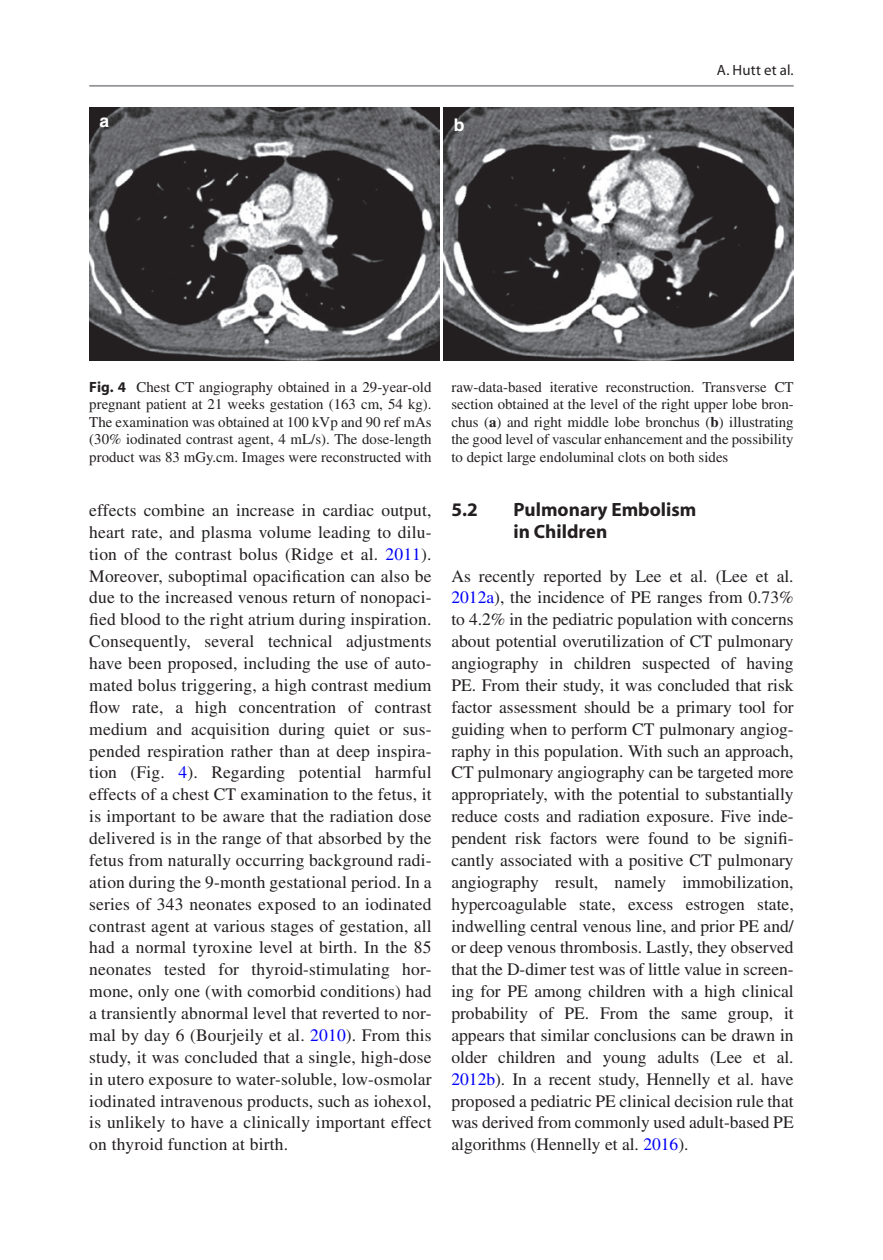
<style>
.page{position:relative;width:883px;height:1260px;background:#fff}
.page>*{position:absolute;margin:0;border:0;box-sizing:border-box;transform-origin:0 0}
.t1{font:700 19.25px/21.9px "Myriad";color:#231f20}
.t2{font:17.5px/21.9px "Times";color:#231f20;text-align:justify}
.t3{font:700 17.5px "Helvetica";color:#fff}
.t4{font:14.88px/17.5px "Times";color:#231f20;text-align:justify}
.t5{font:14.88px "Myriad";letter-spacing:.005em;color:#231f20}
.s1{font-family:"Myriad";font-weight:700}
.s2{font-weight:700}
.s3{color:#0000fa}
</style>
<div class="page">
<img style="left:89px;top:107px;width:350px;height:254px">
<img style="left:444px;top:107px;width:349px;height:254px">
<hr style="left:89px;top:85px;width:705px;height:2px;background:#939598">
<p class="t3" style="left:99px;top:110px;width:11px">a</p>
<p class="t3" style="left:454px;top:114px;width:12px">b</p>
<p class="t5" style="left:717px;top:63px;width:78px">A. Hutt et al.</p>
<p class="t4" style="left:89px;top:378px;width:344px"><span class="s1">Fig. 4</span> Chest CT angiography obtained in a 29-year-old pregnant patient at 21 weeks gestation (163 cm, 54 kg).<br>The examination was obtained at 100 kVp and 90 ref mAs (30% iodinated contrast agent, 4 mL/s). The dose-length product was 83 mGy.cm. Images were reconstructed with</p>
<p class="t4" style="left:451px;top:378px;width:344px">raw-data-based iterative reconstruction. Transverse CT section obtained at the level of the right upper lobe bron&shy;chus (<span class="s2">a</span>) and right middle lobe bronchus (<span class="s2">b</span>) illustrating the good level of vascular enhancement and the possibility to depict large endoluminal clots on both sides</p>
<p class="t2" style="left:89px;top:499px;width:344px">effects combine an increase in cardiac output, heart rate, and plasma volume leading to dilu&shy;tion of the contrast bolus (Ridge et al. <span class="s3">2011</span>).<br>Moreover, suboptimal opacification can also be due to the increased venous return of nonopaci&shy;fied blood to the right atrium during inspiration.<br>Consequently, several technical adjustments have been proposed, including the use of auto&shy;mated bolus triggering, a high contrast medium flow rate, a high concentration of contrast medium and acquisition during quiet or sus&shy;pended respiration rather than at deep inspira&shy;tion (Fig. <span class="s3">4</span>). Regarding potential harmful effects of a chest CT examination to the fetus, it is important to be aware that the radiation dose delivered is in the range of that absorbed by the fetus from naturally occurring background radi&shy;ation during the 9-month gestational period. In a series of 343 neonates exposed to an iodinated contrast agent at various stages of gestation, all had a normal tyroxine level at birth. In the 85 neonates tested for thyroid-stimulating hor&shy;mone, only one (with comorbid conditions) had a transiently abnormal level that reverted to nor&shy;mal by day 6 (Bourjeily et al. <span class="s3">2010</span>). From this study, it was concluded that a single, high-dose in utero exposure to water-soluble, low-osmolar iodinated intravenous products, such as iohexol, is unlikely to have a clinically important effect on thyroid function at birth.</p>
<p class="t1" style="left:451px;top:499px;width:28px">5.2</p>
<p class="t1" style="left:513px;top:499px;width:184px">Pulmonary Embolism in Children</p>
<p class="t2" style="left:451px;top:565px;width:344px">As recently reported by Lee et al. (Lee et al.<br><span class="s3">2012a</span>), the incidence of PE ranges from 0.73% to 4.2% in the pediatric population with concerns about potential overutilization of CT pulmonary angiography in children suspected of having PE. From their study, it was concluded that risk factor assessment should be a primary tool for guiding when to perform CT pulmonary angiog&shy;raphy in this population. With such an approach, CT pulmonary angiography can be targeted more appropriately, with the potential to substantially reduce costs and radiation exposure. Five inde&shy;pendent risk factors were found to be signifi&shy;cantly associated with a positive CT pulmonary angiography result, namely immobilization, hypercoagulable state, excess estrogen state, indwelling central venous line, and prior PE and/ or deep venous thrombosis. Lastly, they observed that the D-dimer test was of little value in screen&shy;ing for PE among children with a high clinical probability of PE. From the same group, it appears that similar conclusions can be drawn in older children and young adults (Lee et al.<br><span class="s3">2012b</span>). In a recent study, Hennelly et al. have proposed a pediatric PE clinical decision rule that was derived from commonly used adult-based PE algorithms (Hennelly et al. <span class="s3">2016</span>).</p>
</div>
